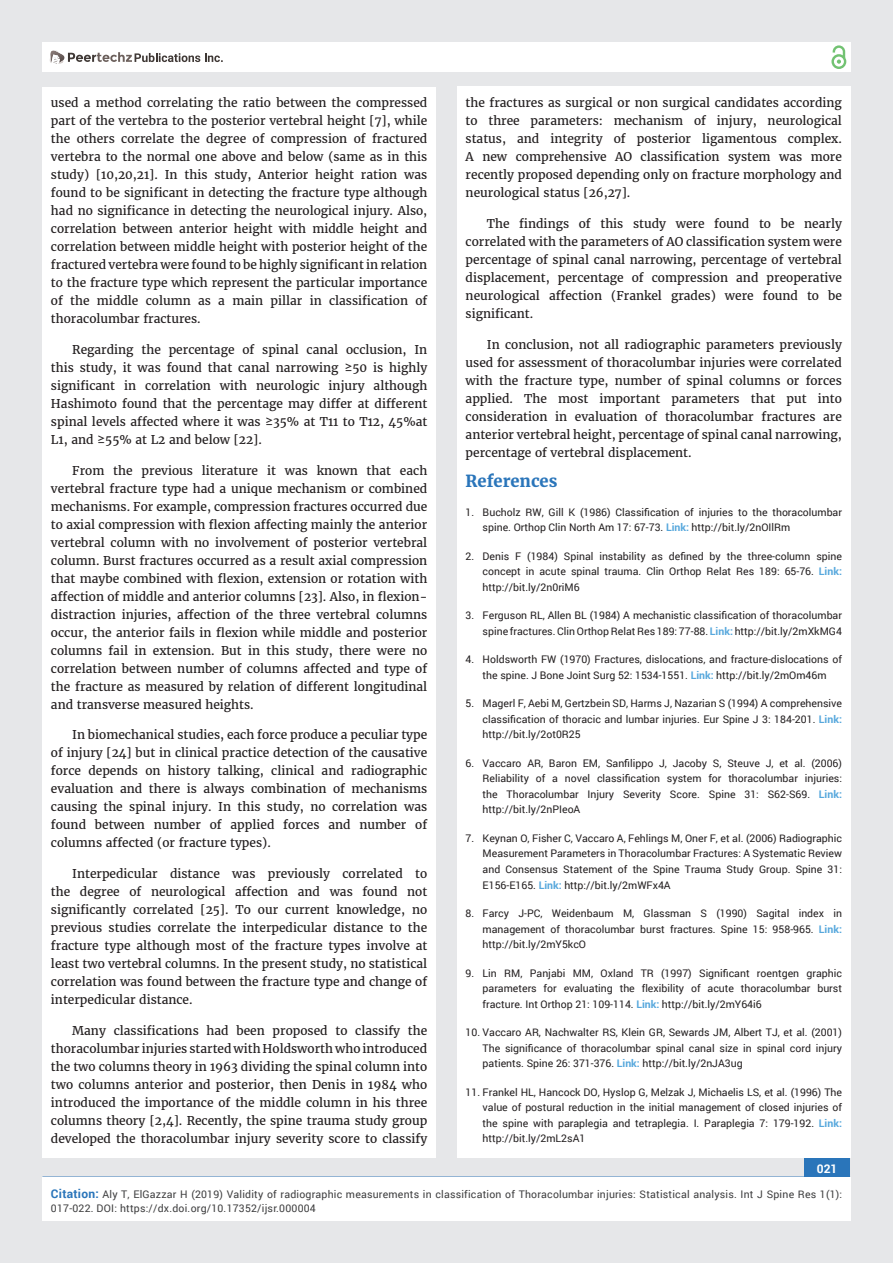
<style>
.page{position:relative;width:893px;height:1263px;background:#e6e7e9}
.page>*{position:absolute;margin:0;border:0;box-sizing:border-box;transform-origin:0 0}
.t1{font:700 16.5px "Merriweather";color:#2a75ba}
.t2{font:12px/18px "Merriweather";color:#231f20;text-align:justify}
.t3{font:700 12px "Roboto";color:#fff}
.t4{font:10.5px/15.6px "Roboto";color:#231f20;text-align:justify}
.t5{font:10.5px/13.5px "Roboto";letter-spacing:.02em;color:#3e3e3f}
.s1{font-weight:700;color:#56a7dc}
.s2{font-weight:700;font-size:12px;color:#2a75ba}
</style>
<div class="page">
<div style="left:42px;top:43px;width:808px;height:29px;background:#fff"></div>
<div style="left:831px;top:54px;width:15px;height:15px;border:2px solid #72c272;border-radius:50%"></div>
<svg style="left:831px;top:45px;width:15px;height:19px"></svg>
<div style="left:804px;top:1157px;width:46px;height:43px;background:#2a75ba"></div>
<svg style="left:49px;top:50px;width:174px;height:14px"></svg>
<div style="left:42px;top:1177px;width:809px;height:43px;background:#fff"></div>
<div style="left:42px;top:87px;width:394px;height:1070px;background:#fff"></div>
<div style="left:457px;top:87px;width:393px;height:1071px;background:#fff"></div>
<p class="t2" style="left:51px;top:94px;width:378px">used a method correlating the ratio between the compressed part of the vertebra to the posterior vertebral height [7], while the others correlate the degree of compression of fractured vertebra to the normal one above and below (same as in this study) [10,20,21]. In this study, Anterior height ration was found to be significant in detecting the fracture type although had no significance in detecting the neurological injury. Also, correlation between anterior height with middle height and correlation between middle height with posterior height of the fractured vertebra were found to be highly significant in relation to the fracture type which represent the particular importance of the middle column as a main pillar in classification of thoracolumbar fractures.</p>
<p class="t2" style="left:51px;top:341px;width:378px;text-indent:21px">Regarding the percentage of spinal canal occlusion, In this study, it was found that canal narrowing ≥50 is highly significant in correlation with neurologic injury although Hashimoto found that the percentage may differ at different spinal levels affected where it was ≥35% at T11 to T12, 45%at L1, and ≥55% at L2 and below [22].</p>
<p class="t2" style="left:51px;top:461px;width:378px;text-indent:21px">From the previous literature it was known that each vertebral fracture type had a unique mechanism or combined mechanisms. For example, compression fractures occurred due to axial compression with flexion affecting mainly the anterior vertebral column with no involvement of posterior vertebral column. Burst fractures occurred as a result axial compression that maybe combined with flexion, extension or rotation with affection of middle and anterior columns [23]. Also, in flexion&shy;distraction injuries, affection of the three vertebral columns occur, the anterior fails in flexion while middle and posterior columns fail in extension. But in this study, there were no correlation between number of columns affected and type of the fracture as measured by relation of different longitudinal and transverse measured heights.</p>
<p class="t2" style="left:51px;top:726px;width:378px;text-indent:21px">In biomechanical studies, each force produce a peculiar type of injury [24] but in clinical practice detection of the causative force depends on history talking, clinical and radiographic evaluation and there is always combination of mechanisms causing the spinal injury. In this study, no correlation was found between number of applied forces and number of columns affected (or fracture types).</p>
<p class="t2" style="left:51px;top:865px;width:378px;text-indent:21px">Interpedicular distance was previously correlated to the degree of neurological affection and was found not significantly correlated [25]. To our current knowledge, no previous studies correlate the interpedicular distance to the fracture type although most of the fracture types involve at least two vertebral columns. In the present study, no statistical correlation was found between the fracture type and change of interpedicular distance.</p>
<p class="t2" style="left:51px;top:1022px;width:378px;text-indent:21px">Many classifications had been proposed to classify the thoracolumbar injuries started with Holdsworth who introduced the two columns theory in 1963 dividing the spinal column into two columns anterior and posterior, then Denis in 1984 who introduced the importance of the middle column in his three columns theory [2,4]. Recently, the spine trauma study group developed the thoracolumbar injury severity score to classify</p>
<p class="t2" style="left:466px;top:94px;width:378px">the fractures as surgical or non surgical candidates according to three parameters: mechanism of injury, neurological status, and integrity of posterior ligamentous complex.<br>A new comprehensive AO classification system was more recently proposed depending only on fracture morphology and neurological status [26,27].</p>
<p class="t2" style="left:466px;top:215px;width:378px;text-indent:21px">The findings of this study were found to be nearly correlated with the parameters of AO classification system were percentage of spinal canal narrowing, percentage of vertebral displacement, percentage of compression and preoperative neurological affection (Frankel grades) were found to be significant.</p>
<p class="t2" style="left:466px;top:335px;width:378px;text-indent:21px">In conclusion, not all radiographic parameters previously used for assessment of thoracolumbar injuries were correlated with the fracture type, number of spinal columns or forces applied. The most important parameters that put into consideration in evaluation of thoracolumbar fractures are anterior vertebral height, percentage of spinal canal narrowing, percentage of vertebral displacement.</p>
<h1 class="t1" style="left:466px;top:471px;width:93px">References</h1>
<p class="t4" style="left:483px;top:504px;width:361px;text-indent:-17px">1. Bucholz RW, Gill K (1986) Classification of injuries to the thoracolumbar spine. Orthop Clin North Am 17: 67-73. <span class="s1">Link:</span> http://bit.ly/2nOIlRm</p>
<p class="t4" style="left:483px;top:548px;width:361px;text-indent:-17px">2. Denis F (1984) Spinal instability as defined by the three-column spine concept in acute spinal trauma. Clin Orthop Relat Res 189: 65-76. <span class="s1">Link: </span>http://bit.ly/2n0riM6</p>
<p class="t4" style="left:466px;top:607px;width:378px;text-align:right">3. Ferguson RL, Allen BL (1984) A mechanistic classification of thoracolumbar spine fractures. Clin Orthop Relat Res 189: 77-88. <span class="s1">Link:</span> http://bit.ly/2mXkMG4</p>
<p class="t4" style="left:466px;top:651px;width:378px;text-align:center">4. Holdsworth FW (1970) Fractures, dislocations, and fracture-dislocations of the spine. J Bone Joint Surg 52: 1534-1551. <span class="s1">Link:</span> http://bit.ly/2mOm46m</p>
<p class="t4" style="left:483px;top:695px;width:361px;text-indent:-17px">5. Magerl F, Aebi M, Gertzbein SD, Harms J, Nazarian S (1994) A comprehensive classification of thoracic and lumbar injuries. Eur Spine J 3: 184-201. <span class="s1">Link: </span>http://bit.ly/2ot0R25</p>
<p class="t4" style="left:483px;top:755px;width:361px;text-indent:-17px">6. Vaccaro AR, Baron EM, Sanfilippo J, Jacoby S, Steuve J, et al. (2006)<br>Reliability of a novel classification system for thoracolumbar injuries: the Thoracolumbar Injury Severity Score. Spine 31: S62-S69. <span class="s1">Link: </span>http://bit.ly/2nPIeoA</p>
<p class="t4" style="left:483px;top:830px;width:361px;text-indent:-17px">7. Keynan O, Fisher C, Vaccaro A, Fehlings M, Oner F, et al. (2006) Radiographic Measurement Parameters in Thoracolumbar Fractures: A Systematic Review and Consensus Statement of the Spine Trauma Study Group. Spine 31:<br>E156-E165. <span class="s1">Link:</span> http://bit.ly/2mWFx4A</p>
<p class="t4" style="left:483px;top:905px;width:361px;text-indent:-17px">8. Farcy J-PC, Weidenbaum M, Glassman S (1990) Sagital index in management of thoracolumbar burst fractures. Spine 15: 958-965. <span class="s1">Link: </span>http://bit.ly/2mY5kcO</p>
<p class="t4" style="left:483px;top:965px;width:361px;text-indent:-17px">9. Lin RM, Panjabi MM, Oxland TR (1997) Significant roentgen graphic parameters for evaluating the flexibility of acute thoracolumbar burst fracture. Int Orthop 21: 109-114. <span class="s1">Link:</span> http://bit.ly/2mY64i6</p>
<p class="t4" style="left:483px;top:1024px;width:361px;text-indent:-17px">10. Vaccaro AR, Nachwalter RS, Klein GR, Sewards JM, Albert TJ, et al. (2001)<br>The significance of thoracolumbar spinal canal size in spinal cord injury patients. Spine 26: 371-376. <span class="s1">Link:</span> http://bit.ly/2nJA3ug</p>
<p class="t4" style="left:483px;top:1084px;width:361px;text-indent:-17px">11. Frankel HL, Hancock DO, Hyslop G, Melzak J, Michaelis LS, et al. (1996) The value of postural reduction in the initial management of closed injuries of the spine with paraplegia and tetraplegia. I. Paraplegia 7: 179-192. <span class="s1">Link: </span>http://bit.ly/2mL2sA1</p>
<p class="t3" style="left:817px;top:1161px;width:22px">021</p>
<p class="t5" style="left:51px;top:1188px;width:793px"><span class="s2">Citation:</span> Aly T, ElGazzar H (2019) Validity of radiographic measurements in classification of Thoracolumbar injuries: Statistical analysis. Int J Spine Res 1(1):<br>017-022. DOI: https://dx.doi.org/10.17352/ijsr.000004</p>
</div>
